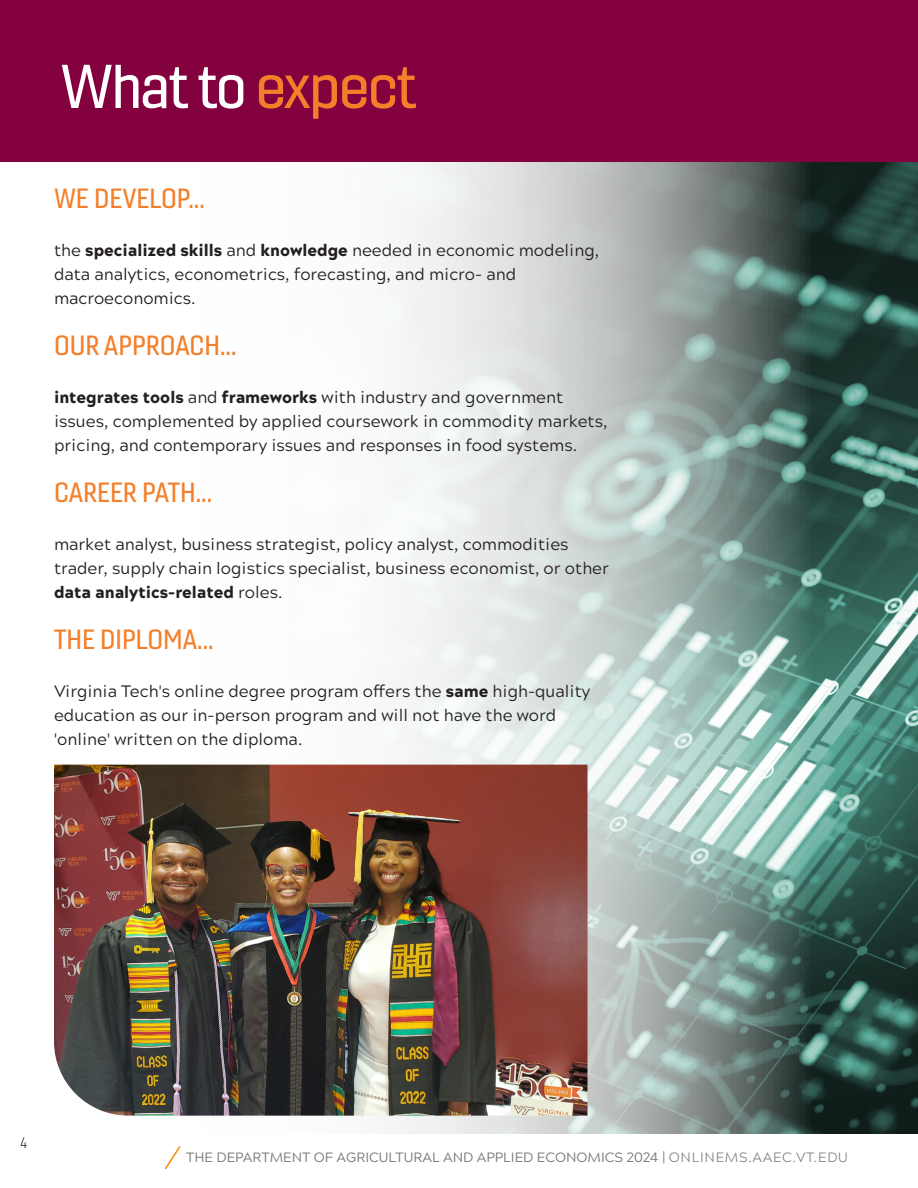
<style>
.page{position:relative;width:918px;height:1188px;background:#fff}
.page>*{position:absolute;margin:0;border:0;box-sizing:border-box;transform-origin:0 0}
.heading{font:500 expanded 60px "Gineso";letter-spacing:-.04em;color:#fff}
.heading-2{font:27px "Gineso Nor Med";color:#f47f2a}
.Body_01_-_Left{font:16.5px/24px "Acherus Grotesque";color:#231f20}
.t1{font:15px "Gineso Nor Lig";color:#231f20}
.t2{font:13.5px "Acherus Grotesque";color:#77777a}
.s1{color:#f47f2a}
.s2{font-weight:900}
.s3{font-weight:300}
</style>
<div class="page">
<div style="left:0;top:0;width:918px;height:162px;background:#83013e"></div>
<svg style="left:164px;top:1146px;width:17px;height:24px"></svg>
<img style="left:54px;top:162px;width:864px;height:972px">
<img style="left:54px;top:765px;width:534px;height:351px">
<p class="heading" style="left:60px;top:49px;width:358px">What to <span class="s1">expect</span></p>
<p class="heading-2" style="left:54px;top:182px;width:152px">WE DEVELOP...</p>
<p class="Body_01_-_Left" style="left:54px;top:238px;width:547px">the <span class="s2">specialized skills</span> and <span class="s2">knowledge</span> needed in economic modeling, data analytics, econometrics, forecasting, and micro- and macroeconomics.</p>
<p class="heading-2" style="left:54px;top:329px;width:184px">OUR APPROACH...</p>
<p class="Body_01_-_Left" style="left:54px;top:385px;width:555px"><span class="s2">integrates tools</span> and <span class="s2">frameworks</span> with industry and government issues, complemented by applied coursework in commodity markets, pricing, and contemporary issues and responses in food systems.</p>
<p class="heading-2" style="left:54px;top:476px;width:160px">CAREER PATH...</p>
<p class="Body_01_-_Left" style="left:54px;top:532px;width:557px">market analyst, business strategist, policy analyst, commodities trader, supply chain logistics specialist, business economist, or other <span class="s2">data analytics-related</span> roles.</p>
<p class="heading-2" style="left:54px;top:623px;width:161px">THE DIPLOMA...</p>
<p class="Body_01_-_Left" style="left:54px;top:679px;width:538px">Virginia Tech's online degree program offers the <span class="s2">same</span> high-quality education as our in-person program and will not have the word 'online' written on the diploma.</p>
<p class="t1" style="left:20px;top:1134px;width:8px">4</p>
<p class="t2" style="left:186px;top:1146px;width:663px">THE DEPARTMENT OF AGRICULTURAL AND APPLIED ECONOMICS 2024 | <span class="s3">ONLINEMS.AAEC.VT.EDU</span></p>
</div>
